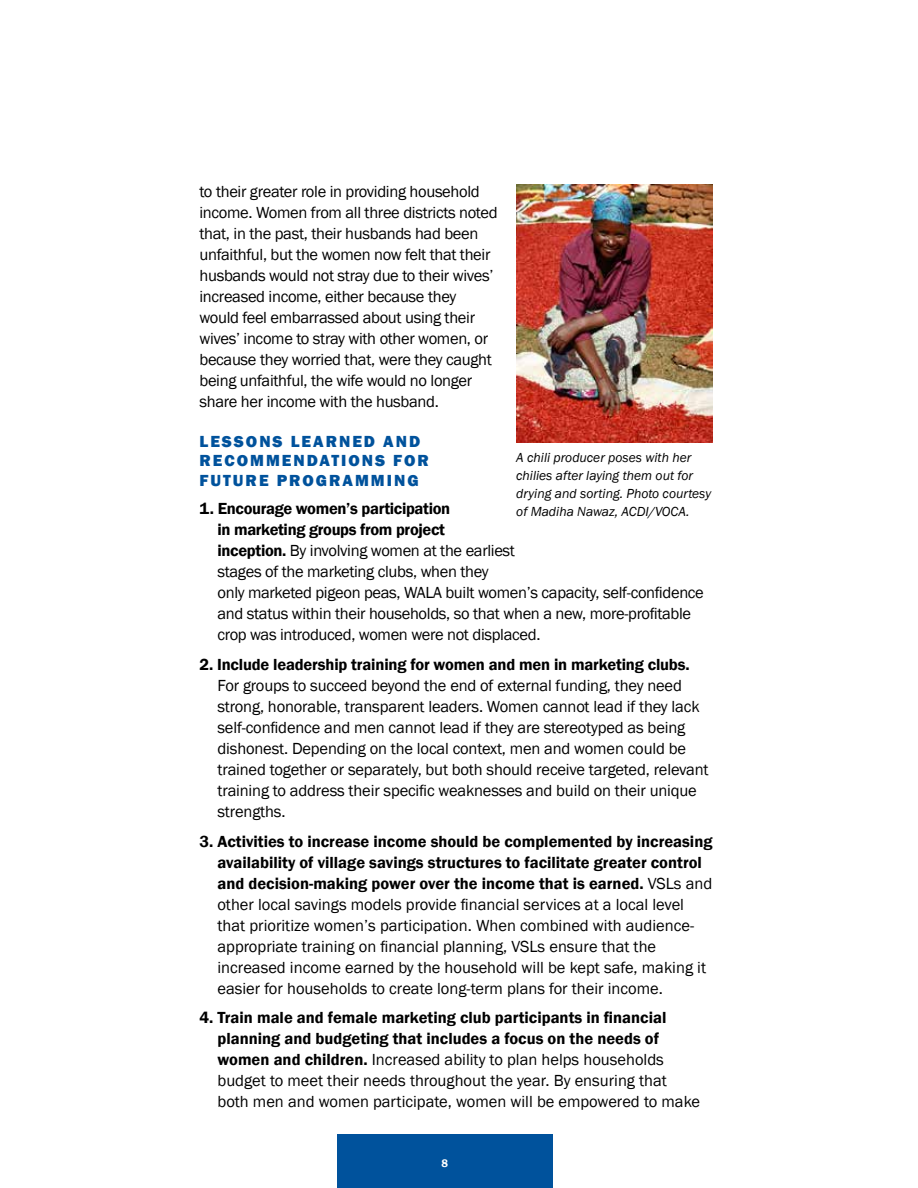
<style>
.page{position:relative;width:918px;height:1188px;background:#fff}
.page>*{position:absolute;margin:0;border:0;box-sizing:border-box;transform-origin:0 0}
.t1{font:16.5px/21px "Franklin Gothic";letter-spacing:-.01em;color:#000}
.t2{font:600 16.5px "Franklin Gothic";letter-spacing:-.01em;color:#000}
.t3{font:800 16.5px/19.5px "Franklin Gothic";letter-spacing:.12em;color:#00529c}
.t4{font:italic 13.5px/18px "Franklin Gothic";color:#000}
.t5{font:600 11.25px "Franklin Gothic";color:#fff}
.s1{font-weight:600}
</style>
<div class="page">
<div style="left:338px;top:1134px;width:216px;height:54px;background:#00529c"></div>
<img style="left:516px;top:185px;width:196px;height:257px">
<p class="t1" style="left:200px;top:181px;width:300px">to their greater role in providing household income. Women from all three districts noted that, in the past, their husbands had been unfaithful, but the women now felt that their husbands would not stray due to their wives’ increased income, either because they would feel embarrassed about using their wives’ income to stray with other women, or because they worried that, were they caught being unfaithful, the wife would no longer share her income with the husband.</p>
<p class="t3" style="left:200px;top:431px;width:231px">LESSONS LEARNED AND<br>RECOMM ENDATIONS FOR<br>FUTURE PROGRAMMI</p>
<p class="t4" style="left:516px;top:448px;width:196px">A chili producer poses with her chilies after laying them out for drying and sorting. Photo courtesy of Madiha Nawaz, ACDI/VOCA.</p>
<p class="t3" style="left:394px;top:470px;width:26px">NG</p>
<p class="t1" style="left:218px;top:499px;width:488px;text-indent:-18px"><span class="s1">1. Encourage women’s participation<br>in marketing groups from project<br>inception.</span> By involving women at the earliest<br>stages of the marketing clubs, when they<br>only marketed pigeon peas, WALA built women’s capacity, self-confidence and status within their households, so that when a new, more-profitable crop was introduced, women were not displaced.</p>
<p class="t2" style="left:200px;top:654px;width:492px">2. Include leadership training for women and men in marketing clubs.</p>
<p class="t1" style="left:218px;top:675px;width:493px">For groups to succeed beyond the end of external funding, they need strong, honorable, transparent leaders. Women cannot lead if they lack self-confidence and men cannot lead if they are stereotyped as being dishonest. Depending on the local context, men and women could be trained together or separately, but both should receive targeted, relevant training to address their specific weaknesses and build on their unique strengths.</p>
<p class="t1" style="left:218px;top:831px;width:497px;text-indent:-18px"><span class="s1">3. Activities to increase income should be complemented by increasing availability of village savings structures to facilitate greater control and decision-making power over the income that is earned.</span> VSLs and other local savings models provide financial services at a local level that prioritize women’s participation. When combined with audience&shy;appropriate training on financial planning, VSLs ensure that the increased income earned by the household will be kept safe, making it easier for households to create long-term plans for their income.</p>
<p class="t1" style="left:218px;top:1008px;width:484px;text-indent:-18px"><span class="s1">4. Train male and female marketing club participants in financial planning and budgeting that includes a focus on the needs of women and children.</span> Increased ability to plan helps households budget to meet their needs throughout the year. By ensuring that both men and women participate, women will be empowered to make</p>
<p class="t5" style="left:442px;top:1157px;width:8px">8</p>
</div>
